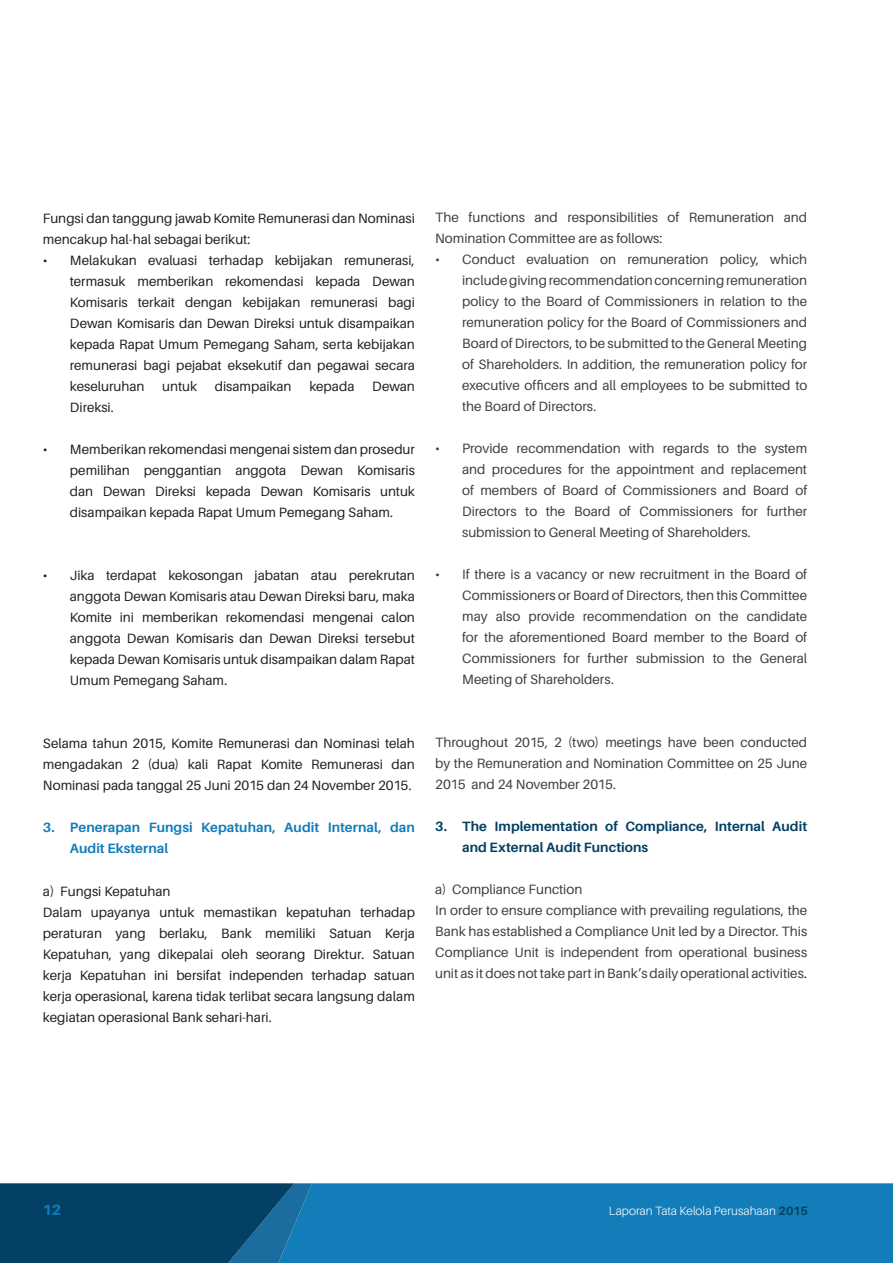
<style>
.page{position:relative;width:893px;height:1263px;background:#fff}
.page>*{position:absolute;margin:0;border:0;box-sizing:border-box;transform-origin:0 0}
.t1{font:800 15px "Aileron";color:#0b7cbb}
.t2{font:13.5px/21px "Aileron";color:#3e3e3f;text-align:justify}
.t3{font:13.5px/21px "Aileron";color:#231f20;text-align:justify}
.t4{font:700 13.5px/21px "Aileron";letter-spacing:.005em;color:#044063}
.t5{font:700 13.5px/21px "Aileron";letter-spacing:.005em;color:#137db9}
.t6{font:300 12px "Aileron";color:#fff}
.s1{color:#231f20}
.s2{font-weight:700;color:#044063}
</style>
<div class="page">
<div style="left:312px;top:1183px;width:581px;height:80px;background:#137db9"></div>
<svg style="left:0;top:1183px;width:312px;height:80px;background:#08486e"></svg>
<p class="t3" style="left:43px;top:208px;width:374px">Fungsi dan tanggung jawab Komite Remunerasi dan Nominasi mencakup hal-hal sebagai berikut:</p>
<p class="t3" style="left:70px;top:250px;width:347px;text-indent:-27px">• Melakukan evaluasi terhadap kebijakan remunerasi, termasuk memberikan rekomendasi kepada Dewan Komisaris terkait dengan kebijakan remunerasi bagi Dewan Komisaris dan Dewan Direksi untuk disampaikan kepada Rapat Umum Pemegang Saham, serta kebijakan remunerasi bagi pejabat eksekutif dan pegawai secara keseluruhan</p>
<p class="t3" style="left:162px;top:376px;width:36px">untuk</p>
<p class="t3" style="left:215px;top:376px;width:78px">disampaikan</p>
<p class="t3" style="left:309px;top:376px;width:47px">kepada</p>
<p class="t3" style="left:372px;top:376px;width:44px">Dewan</p>
<p class="t3" style="left:70px;top:397px;width:46px">Direksi.</p>
<p class="t3" style="left:70px;top:439px;width:347px;text-indent:-27px">• Memberikan rekomendasi mengenai sistem dan prosedur pemilihan penggantian anggota Dewan Komisaris dan Dewan Direksi kepada Dewan Komisaris untuk disampaikan kepada Rapat Umum Pemegang Saham.</p>
<p class="t3" style="left:70px;top:565px;width:347px;text-indent:-27px">• Jika terdapat kekosongan jabatan atau perekrutan anggota Dewan Komisaris atau Dewan Direksi baru, maka Komite ini memberikan rekomendasi mengenai calon anggota Dewan Komisaris dan Dewan Direksi tersebut kepada Dewan Komisaris untuk disampaikan dalam Rapat Umum Pemegang Saham.</p>
<p class="t3" style="left:43px;top:733px;width:374px">Selama tahun 2015, Komite Remunerasi dan Nominasi telah mengadakan 2 (dua) kali Rapat Komite Remunerasi dan Nominasi pada tanggal 25 Juni 2015 dan 24 November 2015.</p>
<p class="t5" style="left:70px;top:817px;width:347px;text-indent:-27px">3. Penerapan Fungsi Kepatuhan, Audit Internal, dan<br>Audit Eksternal</p>
<p class="t3" style="left:43px;top:881px;width:374px;text-align:left">a) Fungsi Kepatuhan<br>Dalam upayanya untuk memastikan kepatuhan terhadap peraturan yang berlaku, Bank memiliki Satuan Kerja Kepatuhan, yang dikepalai oleh seorang Direktur. Satuan kerja Kepatuhan ini bersifat independen terhadap satuan kerja operasional, karena tidak terlibat secara langsung dalam kegiatan operasional Bank sehari-hari.</p>
<p class="t2" style="left:435px;top:207px;width:374px">The functions and responsibilities of Remuneration and<br>Nomination Committee are as follows:</p>
<p class="t2" style="left:462px;top:249px;width:347px;text-indent:-27px">• Conduct evaluation on remuneration policy, which include giving recommendation concerning remuneration policy to the Board of Commissioners in relation to the remuneration policy for the Board of Commissioners and Board of Directors, to be submitted to the General Meeting of Shareholders. In addition, the remuneration policy for executive officers and all employees to be submitted to the Board of Directors.</p>
<p class="t2" style="left:462px;top:438px;width:347px;text-indent:-27px">• Provide recommendation with regards to the system and procedures for the appointment and replacement of members of Board of Commissioners and Board of Directors to the Board of Commissioners for further submission to General Meeting of Shareholders.</p>
<p class="t2" style="left:462px;top:564px;width:347px;text-indent:-27px">• If there is a vacancy or new recruitment in the Board of Commissioners or Board of Directors, then this Committee may also provide recommendation on the candidate for the aforementioned Board member to the Board of Commissioners for further submission to the General Meeting of Shareholders.</p>
<p class="t2" style="left:435px;top:732px;width:374px">Throughout 2015, 2 (two) meetings have been conducted by the Remuneration and Nomination Committee on 25 June 2015 and 24 November 2015.</p>
<p class="t4" style="left:462px;top:816px;width:347px;text-indent:-27px">3. The Implementation of Compliance, Internal Audit and External Audit Functions</p>
<p class="t2" style="left:435px;top:879px;width:374px;text-align:left">a) Compliance Function<br>In order to ensure compliance with prevailing regulations, the Bank has established a Compliance Unit led by a Director. This Compliance Unit is independent from operational business unit as it does not take part in Bank’s daily operational activities<span class="s1">.</span></p>
<p class="t1" style="left:43px;top:1201px;width:20px">12</p>
<p class="t6" style="left:609px;top:1204px;width:201px">Laporan Tata Kelola Perusahaan <span class="s2">2015</span></p>
</div>
